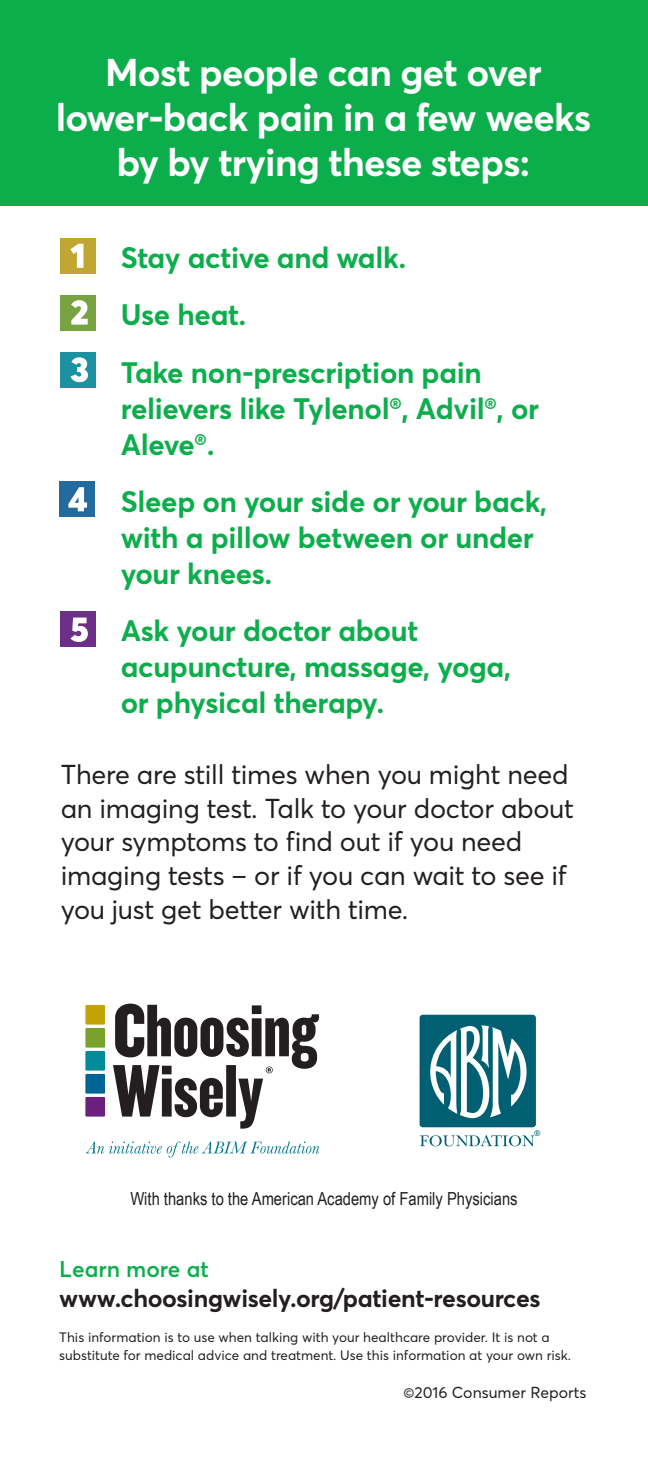
<style>
.page{position:relative;width:648px;height:1458px;background:#fff}
.page>*{position:absolute;margin:0;border:0;box-sizing:border-box;transform-origin:0 0}
.WhiteHeading{font:700 38.25px/45px "Averta";letter-spacing:-.02em;color:#fff;text-align:center}
.NumberedItems_Back{font:700 29.25px/36px "Averta";letter-spacing:-.01em;color:#0cae4c}
.BackBodyText{font:27px/33.8px "Averta";letter-spacing:-.01em;color:#231f20}
.URL{font:700 24.75px "Averta";letter-spacing:-.015em;color:#231f20}
.LearnMore{font:600 22.5px "Averta";color:#0cae4c}
.WithThanks{font:18px "Arial Narrow";color:#231f20}
.t1{font:15.75px "Averta";color:#231f20}
.SmallPrint{font:13.5px/18px "Averta";color:#231f20}
.t2{font:600 8.78px "New Baskerville";color:#006072}
</style>
<div class="page">
<div style="left:0;top:0;width:648px;height:206px;background:#0cae4c"></div>
<div style="left:61px;top:352px;width:35px;height:36px;background:#1c919f"></div>
<svg style="left:70px;top:357px;width:18px;height:25px"></svg>
<div style="left:61px;top:611px;width:35px;height:36px;background:#6c3086"></div>
<svg style="left:70px;top:618px;width:18px;height:24px"></svg>
<div style="left:61px;top:295px;width:35px;height:36px;background:#77a440"></div>
<svg style="left:71px;top:300px;width:17px;height:25px"></svg>
<div style="left:61px;top:238px;width:35px;height:36px;background:#c0a731"></div>
<svg style="left:70px;top:244px;width:13px;height:24px"></svg>
<div style="left:59px;top:481px;width:35px;height:36px;background:#226b9c"></div>
<svg style="left:68px;top:487px;width:19px;height:24px"></svg>
<div style="left:85px;top:1005px;width:20px;height:20px;background:#c2a205"></div>
<div style="left:85px;top:1028px;width:20px;height:20px;background:#78a22d"></div>
<div style="left:85px;top:1051px;width:20px;height:20px;background:#008b98"></div>
<div style="left:85px;top:1074px;width:20px;height:20px;background:#006494"></div>
<div style="left:85px;top:1097px;width:20px;height:20px;background:#6b1f7e"></div>
<svg style="left:113px;top:1004px;width:206px;height:125px"></svg>
<svg style="left:85px;top:1141px;width:234px;height:16px"></svg>
<div style="left:420px;top:1015px;width:116px;height:112px;background:#006072;border-radius:3px"></div>
<svg style="left:430px;top:1025px;width:97px;height:93px"></svg>
<svg style="left:420px;top:1135px;width:114px;height:11px"></svg>
<p class="WhiteHeading" style="left:56px;top:49px;width:537px">Most people can get over lower-back pain in a few weeks by by trying these steps:</p>
<p class="NumberedItems_Back" style="left:121px;top:239px;width:287px">Stay active and walk.</p>
<p class="NumberedItems_Back" style="left:121px;top:297px;width:127px">Use heat.</p>
<p class="NumberedItems_Back" style="left:121px;top:354px;width:420px">Take non-prescription pain relievers like Tylenol<sup>®</sup>, Advil<sup>®</sup>, or<br>Aleve<sup>®</sup>.</p>
<p class="NumberedItems_Back" style="left:121px;top:483px;width:428px">Sleep on your side or your back, with a pillow between or under your knees.</p>
<p class="NumberedItems_Back" style="left:121px;top:613px;width:392px">Ask your doctor about acupuncture, massage, yoga, or physical therapy.</p>
<p class="BackBodyText" style="left:61px;top:757px;width:515px">There are still times when you might need an imaging test. Talk to your doctor about your symptoms to find out if you need imaging tests – or if you can wait to see if you just get better with time.</p>
<p class="t2" style="left:534px;top:1128px;width:8px">®</p>
<p class="WithThanks" style="left:130px;top:1185px;width:389px">With thanks to the American Academy of Family Physicians</p>
<p class="LearnMore" style="left:59px;top:1255px;width:151px">Learn more at</p>
<p class="URL" style="left:59px;top:1282px;width:483px">www.choosingwisely.org/patient-resources</p>
<p class="SmallPrint" style="left:59px;top:1328px;width:513px">This information is to use when talking with your healthcare provider. It is not a substitute for medical advice and treatment. Use this information at your own risk.</p>
<p class="t1" style="left:403px;top:1382px;width:184px">©2016 Consumer Reports</p>
</div>
